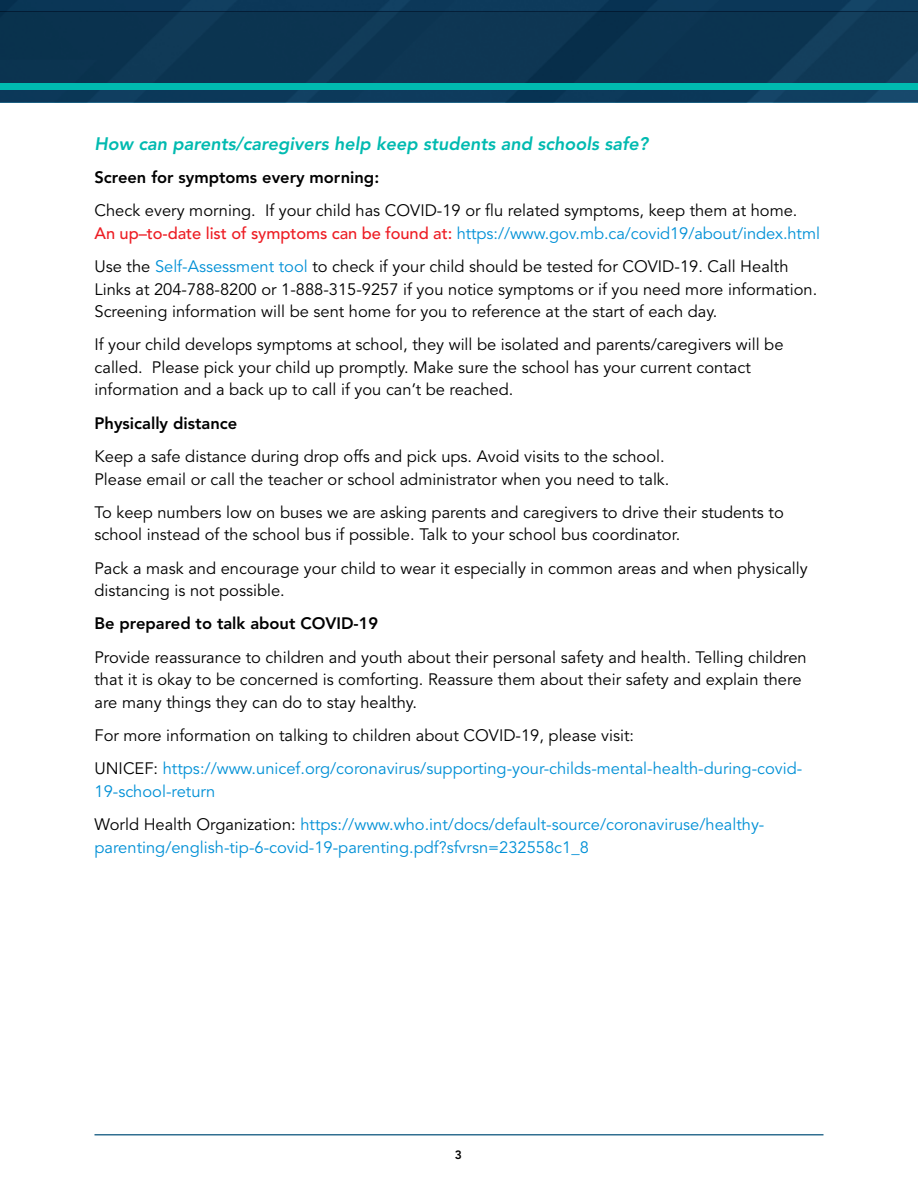
<style>
.page{position:relative;width:918px;height:1188px;background:#fff}
.page>*{position:absolute;margin:0;border:0;box-sizing:border-box;transform-origin:0 0}
.body{font:italic 800 18px "Avenir";color:#00bab0}
.body-2{font:16.5px/22.5px "Avenir LT Std";color:#000}
.body-3{font:16.5px/22.5px "Avenir LT Std";color:#0090d6}
.body-4{font:800 16.5px "Avenir LT Std";color:#000}
.t1{font:800 12px "Avenir LT Std";color:#000}
.s1{font-weight:500;color:#ed1d24}
.s2{color:#0090d6}
.s3{color:#000}
</style>
<div class="page">
<div style="left:0;top:0;width:918px;height:12px;background:#0c3859"></div>
<svg style="left:0;top:90px;width:918px;height:12px;background:#0d3a5b"></svg>
<div style="left:0;top:12px;width:918px;height:71px;background:#0c3451"></div>
<div style="left:0;top:84px;width:918px;height:6px;background:#00bab0"></div>
<hr style="left:94px;top:1134px;width:730px;height:2px;background:#316f91">
<p class="body" style="left:94px;top:133px;width:555px">How can parents/caregivers help keep students and schools safe?</p>
<p class="body-4" style="left:94px;top:168px;width:286px">Screen for symptoms every morning:</p>
<p class="body-2" style="left:94px;top:200px;width:727px">Check every morning. If your child has COVID-19 or flu related symptoms, keep them at home.<br><span class="s1">An up–to-date list of symptoms can be found at:</span> <span class="s2">https://www.gov.mb.ca/covid19/about/index.html</span></p>
<p class="body-2" style="left:94px;top:256px;width:724px">Use the <span class="s2">Self-Assessment tool</span> to check if your child should be tested for COVID-19. Call Health<br>Links at 204-788-8200 or 1-888-315-9257 if you notice symptoms or if you need more information.<br>Screening information will be sent home for you to reference at the start of each day.</p>
<p class="body-2" style="left:94px;top:334px;width:691px">If your child develops symptoms at school, they will be isolated and parents/caregivers will be called. Please pick your child up promptly. Make sure the school has your current contact information and a back up to call if you can’t be reached.</p>
<p class="body-4" style="left:94px;top:413px;width:144px">Physically distance</p>
<p class="body-2" style="left:94px;top:446px;width:577px">Keep a safe distance during drop offs and pick ups. Avoid visits to the school.<br>Please email or call the teacher or school administrator when you need to talk.</p>
<p class="body-2" style="left:94px;top:501px;width:691px">To keep numbers low on buses we are asking parents and caregivers to drive their students to school instead of the school bus if possible. Talk to your school bus coordinator.</p>
<p class="body-2" style="left:94px;top:557px;width:715px">Pack a mask and encourage your child to wear it especially in common areas and when physically distancing is not possible.</p>
<p class="body-4" style="left:94px;top:614px;width:285px">Be prepared to talk about COVID-19</p>
<p class="body-2" style="left:94px;top:646px;width:714px">Provide reassurance to children and youth about their personal safety and health. Telling children that it is okay to be concerned is comforting. Reassure them about their safety and explain there are many things they can do to stay healthy.</p>
<p class="body-2" style="left:94px;top:725px;width:541px">For more information on talking to children about COVID-19, please visit:</p>
<p class="body-3" style="left:94px;top:758px;width:709px"><span class="s3">UNICEF:</span> https://www.unicef.org/coronavirus/supporting-your-childs-mental-health-during-covid-<br>19-school-return</p>
<p class="body-3" style="left:94px;top:814px;width:671px"><span class="s3">World Health Organization:</span> https://www.who.int/docs/default-source/coronaviruse/healthy&shy;parenting/english-tip-6-covid-19-parenting.pdf?sfvrsn=232558c1_8</p>
<p class="t1" style="left:455px;top:1148px;width:9px">3</p>
</div>
